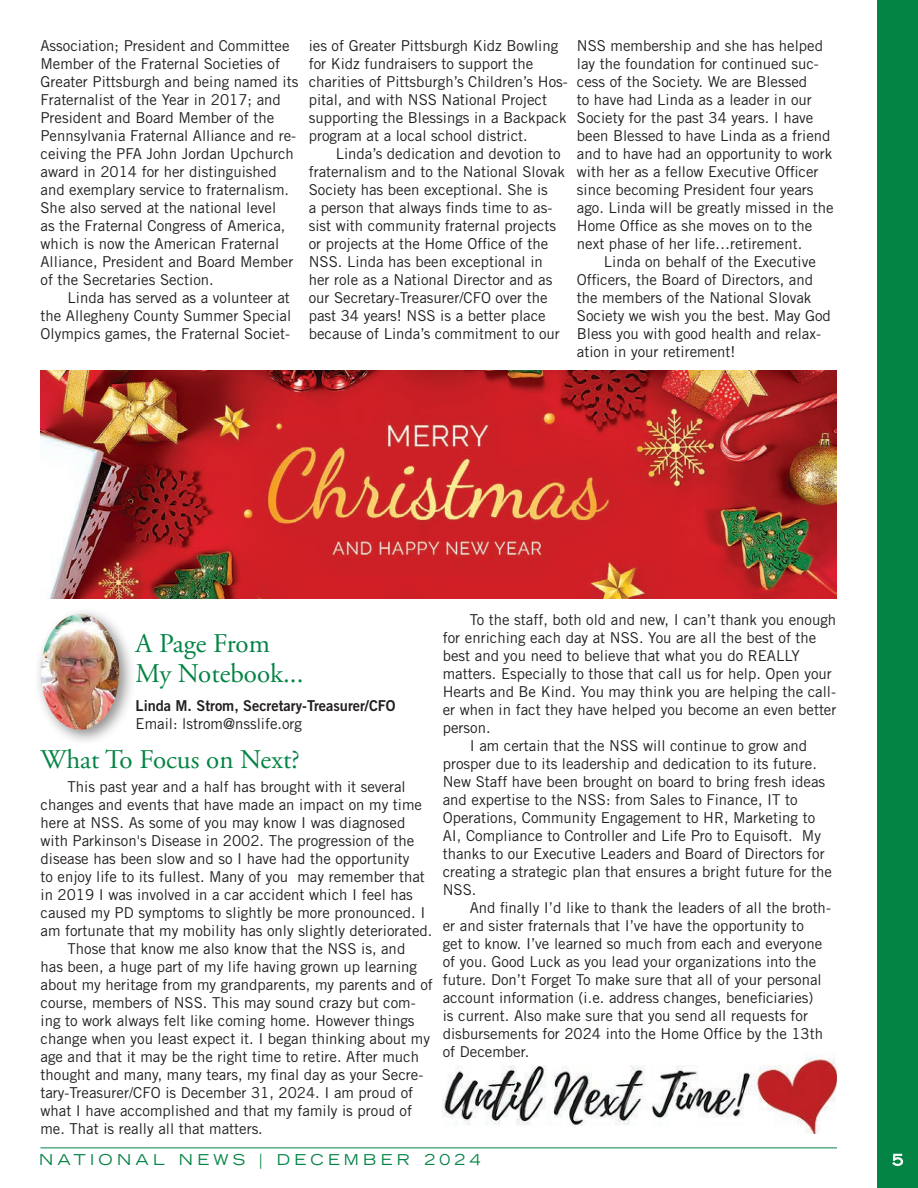
<style>
.page{position:relative;width:918px;height:1188px;background:#fff}
.page>*{position:absolute;margin:0;border:0;box-sizing:border-box;transform-origin:0 0}
.t1{font:27px/30px "Adobe Garamond Pro";color:#048444}
.t2{font:15px/18px "Trade Gothic LT Std";color:#231f20}
.t3{font:15px "Trade Gothic LT Std Bd 2";color:#231f20}
.t4{font:expanded 15px "Trade Gothic LT Std";letter-spacing:.29em;color:#048444}
.t5{font:expanded 15px "Trade Gothic LT Std";color:#fff}
</style>
<div class="page">
<div style="left:878px;top:0;width:40px;height:1188px;background:#048444"></div>
<svg style="left:892px;top:1153px;width:11px;height:13px"></svg>
<hr style="left:40px;top:1148px;width:797px;height:1px;background:#048444">
<img style="left:443px;top:1054px;width:394px;height:80px">
<div style="left:34px;top:607px;width:102px;height:139px;background:#231f20;opacity:.5"></div>
<img style="left:41px;top:614px;width:78px;height:116px">
<img style="left:40px;top:370px;width:797px;height:229px">
<p class="t2" style="left:40px;top:37px;width:259px">Association; President and Committee Member of the Fraternal Societies of Greater Pittsburgh and being named its Fraternalist of the Year in 2017; and President and Board Member of the Pennsylvania Fraternal Alliance and re&shy;ceiving the PFA John Jordan Upchurch award in 2014 for her distinguished and exemplary service to fraternalism.<br>She also served at the national level<br>as the Fraternal Congress of America, which is now the American Fraternal Alliance, President and Board Member of the Secretaries Section.</p>
<p class="t2" style="left:40px;top:289px;width:252px;text-align:justify;text-indent:27px">Linda has served as a volunteer at the Allegheny County Summer Special Olympics games, the Fraternal Societ-</p>
<p class="t2" style="left:309px;top:37px;width:261px">ies of Greater Pittsburgh Kidz Bowling for Kidz fundraisers to support the charities of Pittsburgh’s Children’s Hos&shy;pital, and with NSS National Project supporting the Blessings in a Backpack program at a local school district.</p>
<p class="t2" style="left:309px;top:145px;width:258px;text-indent:27px">Linda’s dedication and devotion to fraternalism and to the National Slovak Society has been exceptional. She is<br>a person that always finds time to as&shy;sist with community fraternal projects or projects at the Home Office of the NSS. Linda has been exceptional in her role as a National Director and as our Secretary-Treasurer/CFO over the past 34 years! NSS is a better place because of Linda’s commitment to our</p>
<p class="t2" style="left:577px;top:37px;width:258px">NSS membership and she has helped lay the foundation for continued suc&shy;cess of the Society. We are Blessed<br>to have had Linda as a leader in our Society for the past 34 years. I have been Blessed to have Linda as a friend and to have had an opportunity to work with her as a fellow Executive Officer since becoming President four years ago. Linda will be greatly missed in the Home Office as she moves on to the next phase of her life…retirement.</p>
<p class="t2" style="left:577px;top:253px;width:256px;text-indent:27px">Linda on behalf of the Executive Officers, the Board of Directors, and the members of the National Slovak Society we wish you the best. May God Bless you with good health and relax&shy;ation in your retirement!</p>
<h1 class="t1" style="left:136px;top:630px;width:169px">A Page From<br>My Notebook...</h1>
<p class="t3" style="left:136px;top:696px;width:262px">Linda M. Strom, Secretary-Treasurer/CFO</p>
<p class="t2" style="left:136px;top:714px;width:168px">Email: lstrom@nsslife.org</p>
<h1 class="t1" style="left:40px;top:746px;width:261px">What To Focus on Next?</h1>
<p class="t2" style="left:68px;top:777px;width:340px">This past year and a half has brought with it several</p>
<p class="t2" style="left:40px;top:795px;width:383px">changes and events that have made an impact on my time</p>
<p class="t2" style="left:40px;top:813px;width:366px">here at NSS. As some of you may know I was diagnosed</p>
<p class="t2" style="left:40px;top:831px;width:375px">with Parkinson's Disease in 2002. The progression of the</p>
<p class="t2" style="left:40px;top:849px;width:371px">disease has been slow and so I have had the opportunity</p>
<p class="t2" style="left:40px;top:867px;width:386px">to enjoy life to its fullest. Many of you may remember that</p>
<p class="t2" style="left:40px;top:885px;width:374px">in 2019 I was involved in a car accident which I feel has</p>
<p class="t2" style="left:40px;top:903px;width:386px">caused my PD symptoms to slightly be more pronounced. I</p>
<p class="t2" style="left:40px;top:921px;width:393px">am fortunate that my mobility has only slightly deteriorated.</p>
<p class="t2" style="left:68px;top:939px;width:339px">Those that know me also know that the NSS is, and</p>
<p class="t2" style="left:40px;top:957px;width:378px">has been, a huge part of my life having grown up learning</p>
<p class="t2" style="left:40px;top:975px;width:394px">about my heritage from my grandparents, my parents and of</p>
<p class="t2" style="left:40px;top:993px;width:377px">course, members of NSS. This may sound crazy but com-</p>
<p class="t2" style="left:40px;top:1011px;width:376px">ing to work always felt like coming home. However things</p>
<p class="t2" style="left:40px;top:1029px;width:391px">change when you least expect it. I began thinking about my</p>
<p class="t2" style="left:40px;top:1047px;width:380px">age and that it may be the right time to retire. After much</p>
<p class="t2" style="left:40px;top:1065px;width:384px">thought and many, many tears, my final day as your Secre-</p>
<p class="t2" style="left:40px;top:1083px;width:374px">tary-Treasurer/CFO is December 31, 2024. I am proud of</p>
<p class="t2" style="left:40px;top:1101px;width:373px">what I have accomplished and that my family is proud of</p>
<p class="t2" style="left:40px;top:1119px;width:224px">me. That is really all that matters.</p>
<p class="t2" style="left:470px;top:610px;width:368px">To the staff, both old and new, I can’t thank you enough</p>
<p class="t2" style="left:443px;top:628px;width:375px">for enriching each day at NSS. You are all the best of the</p>
<p class="t2" style="left:443px;top:646px;width:358px">best and you need to believe that what you do REALLY</p>
<p class="t2" style="left:443px;top:664px;width:391px">matters. Especially to those that call us for help. Open your</p>
<p class="t2" style="left:443px;top:682px;width:395px">Hearts and Be Kind. You may think you are helping the call-</p>
<p class="t2" style="left:443px;top:700px;width:395px">er when in fact they have helped you become an even better</p>
<p class="t2" style="left:443px;top:718px;width:49px">person.</p>
<p class="t2" style="left:470px;top:736px;width:339px">I am certain that the NSS will continue to grow and</p>
<p class="t2" style="left:443px;top:754px;width:376px">prosper due to its leadership and dedication to its future.</p>
<p class="t2" style="left:443px;top:772px;width:384px">New Staff have been brought on board to bring fresh ideas</p>
<p class="t2" style="left:443px;top:790px;width:356px">and expertise to the NSS: from Sales to Finance, IT to</p>
<p class="t2" style="left:443px;top:808px;width:374px">Operations, Community Engagement to HR, Marketing to</p>
<p class="t2" style="left:443px;top:826px;width:380px">AI, Compliance to Controller and Life Pro to Equisoft. My</p>
<p class="t2" style="left:443px;top:844px;width:383px">thanks to our Executive Leaders and Board of Directors for</p>
<p class="t2" style="left:443px;top:862px;width:391px">creating a strategic plan that ensures a bright future for the</p>
<p class="t2" style="left:443px;top:880px;width:35px">NSS.</p>
<p class="t2" style="left:470px;top:898px;width:363px">And finally I’d like to thank the leaders of all the broth-</p>
<p class="t2" style="left:443px;top:916px;width:363px">er and sister fraternals that I’ve have the opportunity to</p>
<p class="t2" style="left:443px;top:934px;width:381px">get to know. I’ve learned so much from each and everyone</p>
<p class="t2" style="left:443px;top:952px;width:375px">of you. Good Luck as you lead your organizations into the</p>
<p class="t2" style="left:443px;top:970px;width:380px">future. Don’t Forget To make sure that all of your personal</p>
<p class="t2" style="left:443px;top:988px;width:372px">account information (i.e. address changes, beneficiaries)</p>
<p class="t2" style="left:443px;top:1006px;width:367px">is current. Also make sure that you send all requests for</p>
<p class="t2" style="left:443px;top:1024px;width:382px">disbursements for 2024 into the Home Office by the 13th</p>
<p class="t2" style="left:443px;top:1042px;width:88px">of December.</p>
<p class="t4" style="left:39px;top:1150px;width:443px">NATIONAL NEWS | DECEMBER 2024</p>
<p class="t5" style="left:892px;top:1150px;width:12px">5</p>
</div>
